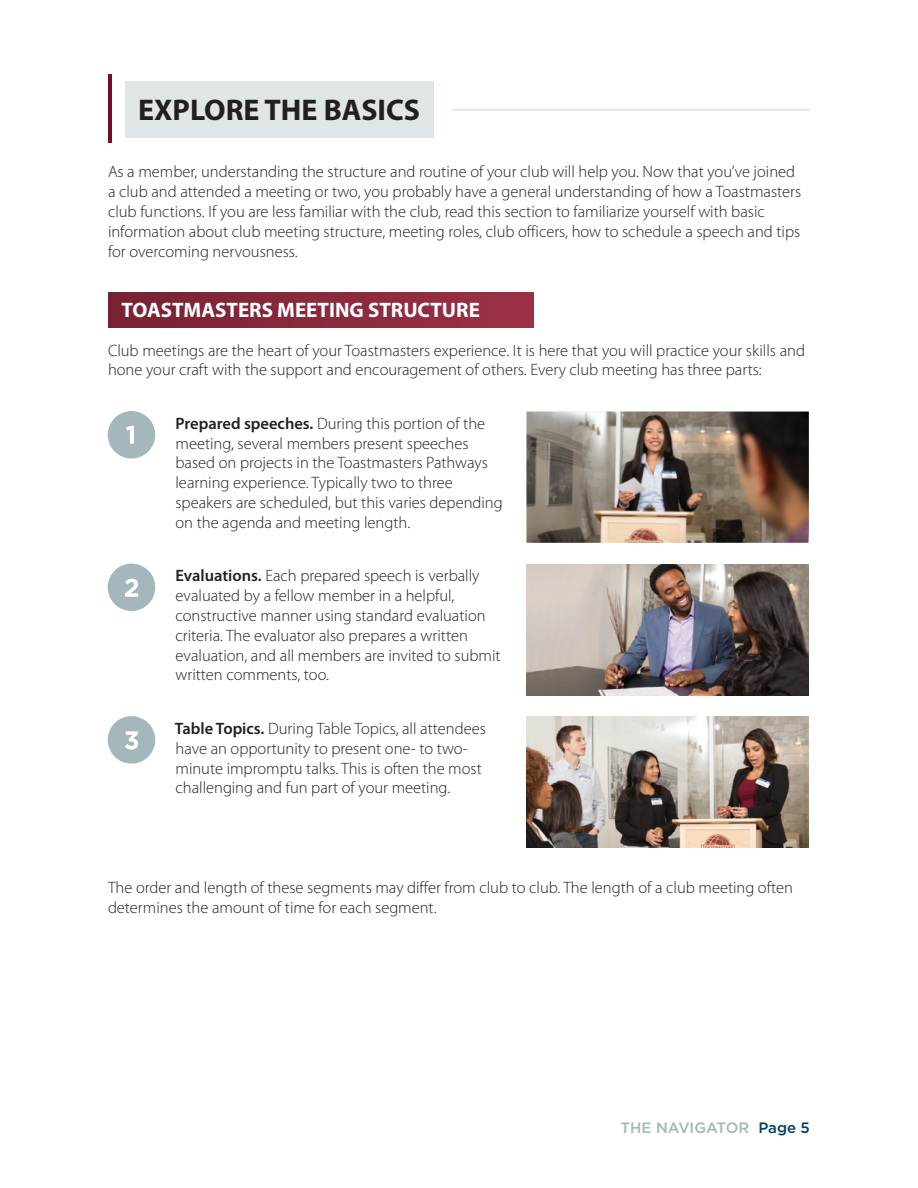
<style>
.page{position:relative;width:918px;height:1188px;background:#fff}
.page>*{position:absolute;margin:0;border:0;box-sizing:border-box;transform-origin:0 0}
.t1{font:700 30px "Myriad Pro";color:#231f20}
.t2{font:700 21px "Myriad Pro";color:#fff}
.t3{font:300 16.5px/19.8px "Myriad Pro";color:#231f20}
.t4{font:500 15px "Gotham";color:#a4b7ba}
.s1{font-weight:600}
.s2{color:#003f61}
</style>
<div class="page">
<div style="left:125px;top:81px;width:309px;height:57px;background:#e0e6e7"></div>
<hr style="left:452px;top:110px;width:358px;height:1px;background:#d1d2d4">
<div style="left:108px;top:293px;width:426px;height:34px;background:linear-gradient(to right,#723,#9c3146)"></div>
<hr style="left:108px;top:74px;width:3px;height:68px;background:#770e28">
<div style="left:108px;top:411px;width:47px;height:48px;background:#a4b7ba;border-radius:50%"></div>
<svg style="left:126px;top:426px;width:8px;height:18px"></svg>
<img style="left:526px;top:412px;width:283px;height:131px">
<img style="left:526px;top:564px;width:283px;height:131px">
<div style="left:108px;top:564px;width:47px;height:47px;background:#a4b7ba;border-radius:50%"></div>
<svg style="left:125px;top:579px;width:13px;height:18px"></svg>
<div style="left:108px;top:716px;width:47px;height:48px;background:#a4b7ba;border-radius:50%"></div>
<svg style="left:125px;top:731px;width:13px;height:19px"></svg>
<img style="left:526px;top:717px;width:283px;height:131px">
<h1 class="t1" style="left:138px;top:93px;width:283px">EXPLORE THE BASICS</h1>
<p class="t3" style="left:108px;top:162px;width:695px">As a member, understanding the structure and routine of your club will help you. Now that you’ve joined a club and attended a meeting or two, you probably have a general understanding of how a Toastmasters club functions. If you are less familiar with the club, read this section to familiarize yourself with basic information about club meeting structure, meeting roles, club officers, how to schedule a speech and tips for overcoming nervousness.</p>
<p class="t2" style="left:122px;top:298px;width:360px">TOASTMASTERS MEETING STRUCTURE</p>
<p class="t3" style="left:108px;top:340px;width:699px">Club meetings are the heart of your Toastmasters experience. It is here that you will practice your skills and hone your craft with the support and encouragement of others. Every club meeting has three parts:</p>
<p class="t3" style="left:176px;top:414px;width:329px"><span class="s1">Prepared speeches.</span> During this portion of the meeting, several members present speeches based on projects in the Toastmasters Pathways learning experience. Typically two to three speakers are scheduled, but this varies depending on the agenda and meeting length.</p>
<p class="t3" style="left:176px;top:566px;width:327px"><span class="s1">Evaluations.</span> Each prepared speech is verbally evaluated by a fellow member in a helpful, constructive manner using standard evaluation criteria. The evaluator also prepares a written evaluation, and all members are invited to submit written comments, too.</p>
<p class="t3" style="left:175px;top:719px;width:313px"><span class="s1">Table Topics.</span> During Table Topics, all attendees have an opportunity to present one- to two&shy;minute impromptu talks. This is often the most challenging and fun part of your meeting.</p>
<p class="t3" style="left:108px;top:878px;width:687px">The order and length of these segments may differ from club to club. The length of a club meeting often determines the amount of time for each segment.</p>
<p class="t4" style="left:620px;top:1118px;width:191px">THE NAVIGATOR <span class="s2">Page 5</span></p>
</div>
